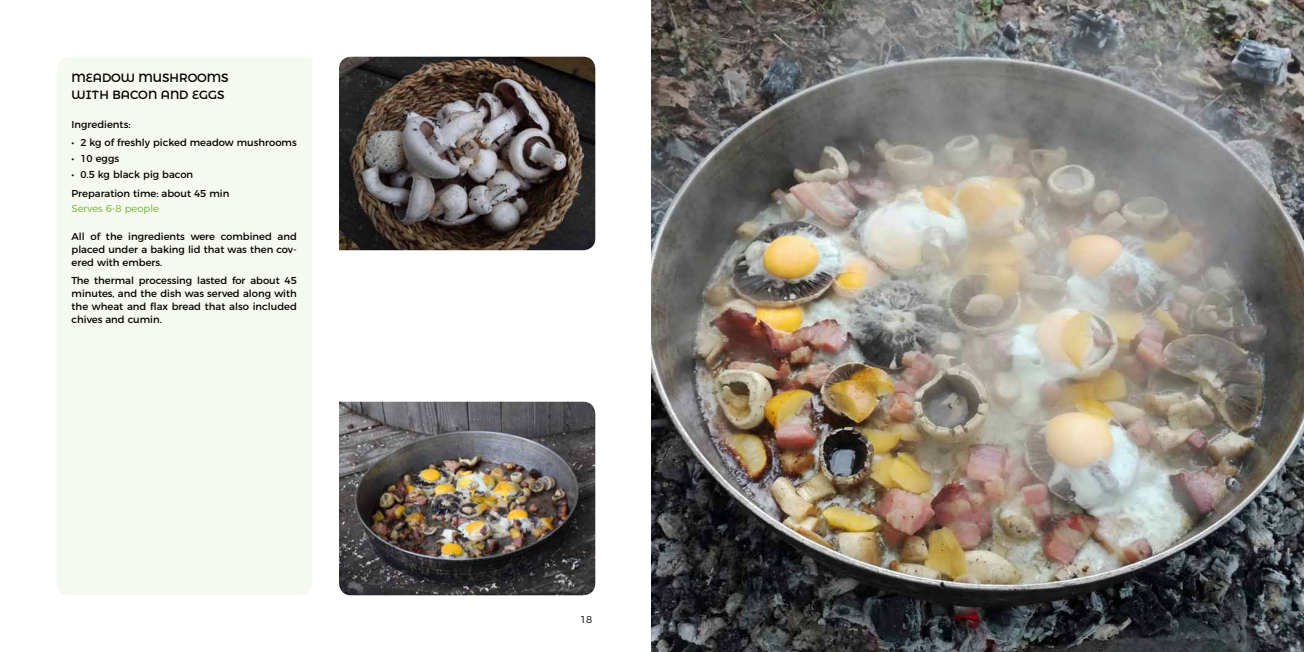
<style>
.page{position:relative;width:1304px;height:652px;background:#fff}
.page>*{position:absolute;margin:0;border:0;box-sizing:border-box;transform-origin:0 0}
.t1{font:12px/17px "Montserrat Alternates";color:#000}
.t2{font:10px/13px "Montserrat";color:#000;text-align:justify}
.t3{font:300 10px "Montserrat";color:#6cb52d}
.t4{font:300 10px "Montserrat Alternates";color:#000}
</style>
<div class="page">
<div style="left:57px;top:57px;width:255px;height:538px;background:#f5f9ef"></div>
<img style="left:652px;top:0;width:652px;height:652px">
<img style="left:339px;top:57px;width:256px;height:193px">
<img style="left:339px;top:402px;width:256px;height:193px">
<p class="t1" style="left:72px;top:69px;width:159px">MEADOW MUSHROOMS<br>WITH BACON AND EGGS</p>
<p class="t2" style="left:72px;top:117px;width:60px">Ingredients:</p>
<p class="t2" style="left:72px;top:135px;width:227px">• 2 kg of freshly picked meadow mushrooms</p>
<p class="t2" style="left:72px;top:151px;width:49px">• 10 eggs</p>
<p class="t2" style="left:72px;top:164px;width:159px;line-height:18.7px">• 0.5 kg black pig bacon<br>Preparation time: about 45 min</p>
<p class="t3" style="left:72px;top:201px;width:89px">Serves 6-8 people</p>
<p class="t2" style="left:72px;top:229px;width:227px">All of the ingredients were combined and placed under a baking lid that was then cov&shy;ered with embers.</p>
<p class="t2" style="left:72px;top:273px;width:227px">The thermal processing lasted for about 45 minutes, and the dish was served along with the wheat and flax bread that also included chives and cumin.</p>
<p class="t4" style="left:580px;top:612px;width:14px">18</p>
</div>
